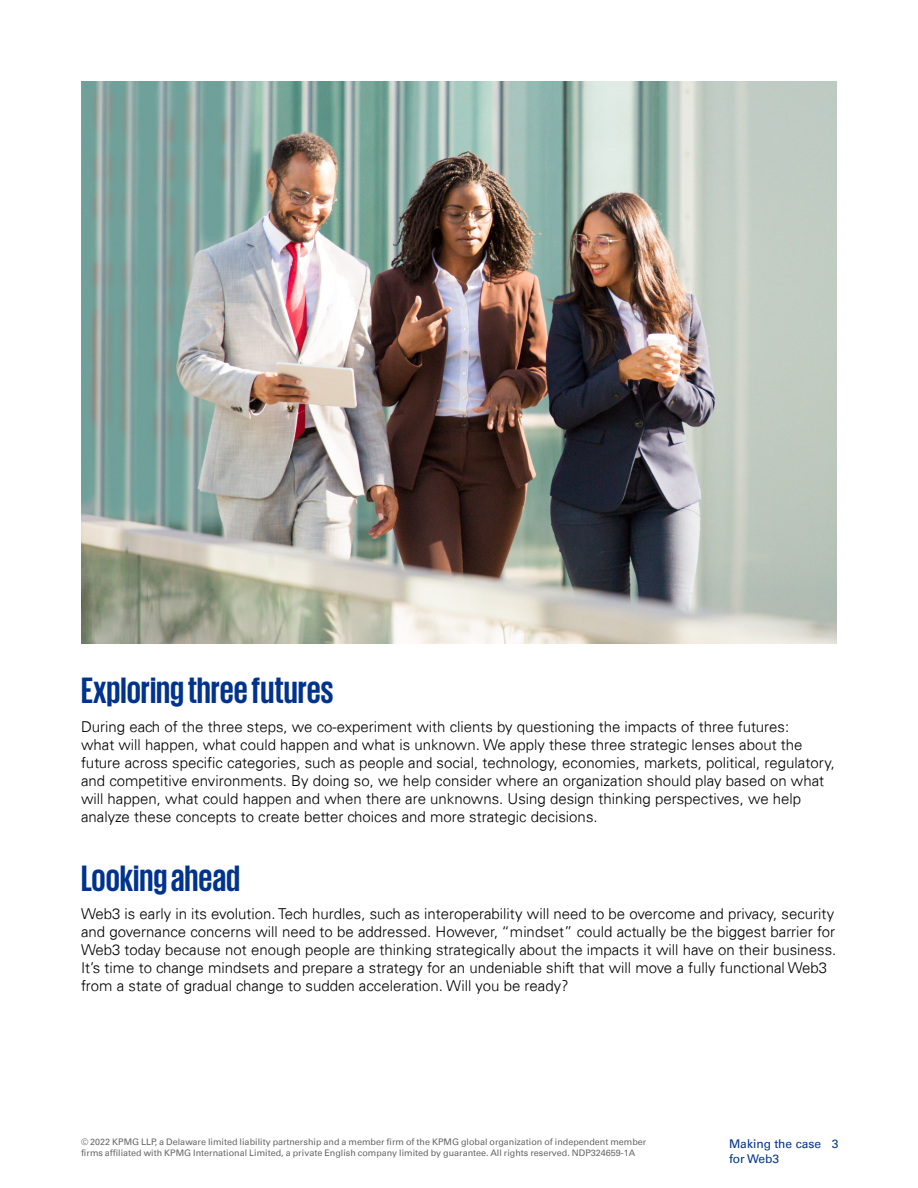
<style>
.page{position:relative;width:918px;height:1188px;background:#fff}
.page>*{position:absolute;margin:0;border:0;box-sizing:border-box;transform-origin:0 0}
.t1{font:700 37.5px "KPMG";color:#00338d}
.t2{font:300 15px/18px "Univers 45";color:#000}
.t3{font:12px/15px "Univers 55 Roman";color:#00338d}
.t4{font:9px/10.8px "Univers 55 Roman";color:#666}
</style>
<div class="page">
<img style="left:81px;top:81px;width:756px;height:562px">
<h1 class="t1" style="left:81px;top:671px;width:254px">Exploring three futures</h1>
<p class="t2" style="left:81px;top:717px;width:755px">During each of the three steps, we co-experiment with clients by questioning the impacts of three futures:<br>what will happen, what could happen and what is unknown. We apply these three strategic lenses about the future across specific categories, such as people and social, technology, economies, markets, political, regulatory, and competitive environments. By doing so, we help consider where an organization should play based on what will happen, what could happen and when there are unknowns. Using design thinking perspectives, we help analyze these concepts to create better choices and more strategic decisions.</p>
<h1 class="t1" style="left:81px;top:859px;width:160px">Looking ahead</h1>
<p class="t2" style="left:81px;top:905px;width:757px">Web3 is early in its evolution. Tech hurdles, such as interoperability will need to be overcome and privacy, security and governance concerns will need to be addressed. However, “mindset” could actually be the biggest barrier for Web3 today because not enough people are thinking strategically about the impacts it will have on their business.<br>It’s time to change mindsets and prepare a strategy for an undeniable shift that will move a fully functional Web3 from a state of gradual change to sudden acceleration. Will you be ready?</p>
<p class="t4" style="left:81px;top:1137px;width:567px">© 2022 KPMG LLP, a Delaware limited liability partnership and a member firm of the KPMG global organization of independent member firms affiliated with KPMG International Limited, a private English company limited by guarantee. All rights reserved. NDP324659-1A</p>
<p class="t3" style="left:729px;top:1136px;width:111px">Making the case 3 for Web3</p>
</div>
